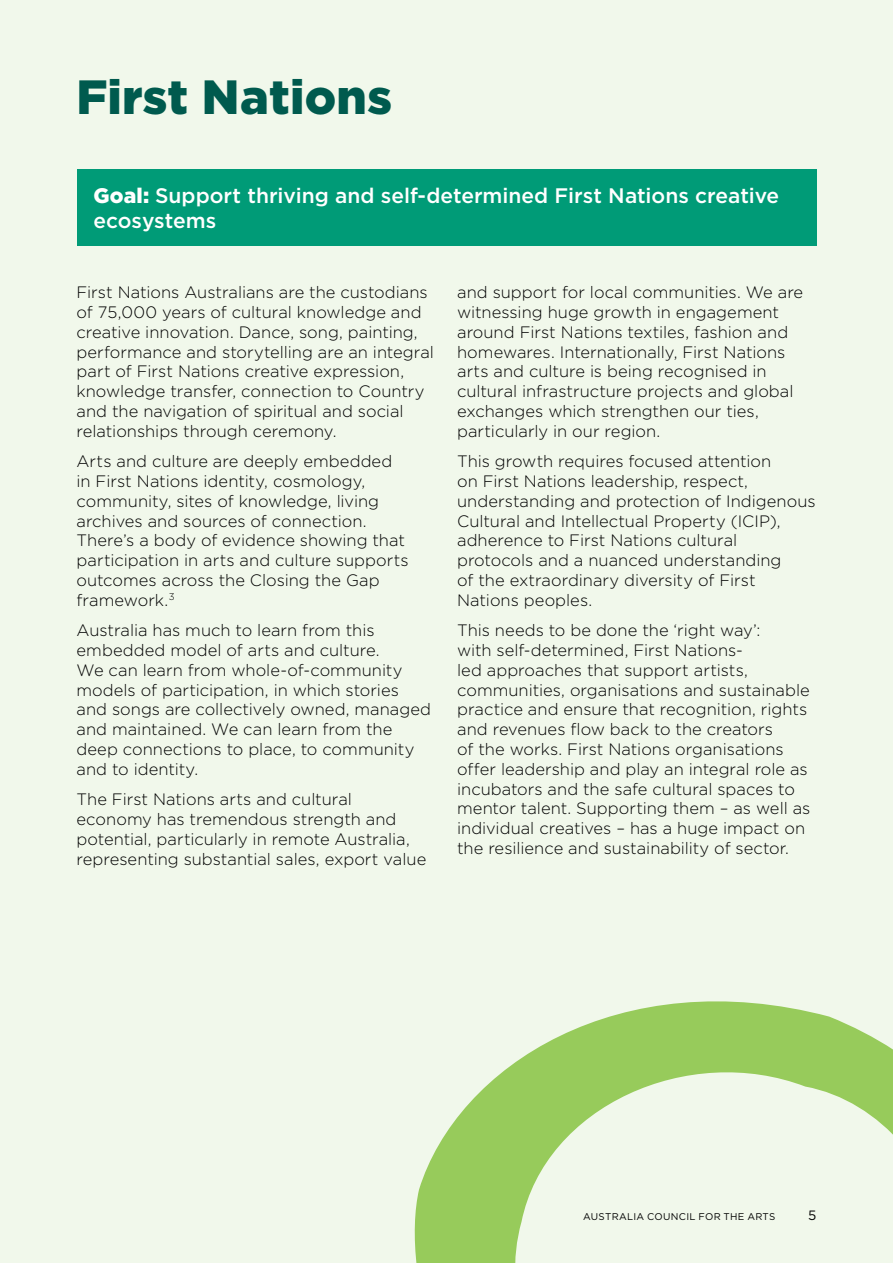
<style>
.page{position:relative;width:893px;height:1263px;background:#f1f8eb}
.page>*{position:absolute;margin:0;border:0;box-sizing:border-box;transform-origin:0 0}
.t1{font:900 48px "Gotham";letter-spacing:.005em;color:#005a4e}
.t2{font:500 21px/25.2px "Gotham";color:#fff}
.t3{font:300 16.5px/19.8px "Gotham";color:#000}
.t4{font:13.5px "Gotham";color:#000}
.t5{font:9.75px "Gotham";letter-spacing:.03em;color:#000}
.s1{font-weight:900}
</style>
<div class="page">
<div style="left:77px;top:169px;width:739px;height:76px;background:#009b77"></div>
<svg style="left:414px;top:1001px;width:479px;height:262px"></svg>
<h1 class="t1" style="left:77px;top:64px;width:317px">First Nations</h1>
<p class="t2" style="left:94px;top:183px;width:687px"><span class="s1">Goal:</span> Support thriving and self-determined First Nations creative ecosystems</p>
<p class="t3" style="left:77px;top:282px;width:359px">First Nations Australians are the custodians of 75,000 years of cultural knowledge and creative innovation. Dance, song, painting, performance and storytelling are an integral part of First Nations creative expression, knowledge transfer, connection to Country and the navigation of spiritual and social relationships through ceremony.</p>
<p class="t3" style="left:77px;top:451px;width:334px">Arts and culture are deeply embedded in First Nations identity, cosmology, community, sites of knowledge, living archives and sources of connection.<br>There’s a body of evidence showing that participation in arts and culture supports outcomes across the Closing the Gap framework.<sup>3</sup></p>
<p class="t3" style="left:77px;top:620px;width:356px">Australia has much to learn from this embedded model of arts and culture.<br>We can learn from whole-of-community models of participation, in which stories and songs are collectively owned, managed and maintained. We can learn from the deep connections to place, to community and to identity.</p>
<p class="t3" style="left:77px;top:789px;width:351px">The First Nations arts and cultural economy has tremendous strength and potential, particularly in remote Australia, representing substantial sales, export value</p>
<p class="t3" style="left:457px;top:282px;width:348px">and support for local communities. We are witnessing huge growth in engagement around First Nations textiles, fashion and homewares. Internationally, First Nations arts and culture is being recognised in cultural infrastructure projects and global exchanges which strengthen our ties, particularly in our region.</p>
<p class="t3" style="left:457px;top:451px;width:360px">This growth requires focused attention<br>on First Nations leadership, respect, understanding and protection of Indigenous Cultural and Intellectual Property (ICIP), adherence to First Nations cultural protocols and a nuanced understanding<br>of the extraordinary diversity of First Nations peoples.</p>
<p class="t3" style="left:457px;top:620px;width:355px">This needs to be done the ‘right way’:<br>with self-determined, First Nations-<br>led approaches that support artists, communities, organisations and sustainable practice and ensure that recognition, rights and revenues flow back to the creators<br>of the works. First Nations organisations offer leadership and play an integral role as incubators and the safe cultural spaces to mentor talent. Supporting them – as well as individual creatives – has a huge impact on the resilience and sustainability of sector.</p>
<p class="t5" style="left:583px;top:1210px;width:194px">AUSTRALIA COUNCIL FOR THE ARTS</p>
<p class="t4" style="left:808px;top:1207px;width:10px">5</p>
</div>
